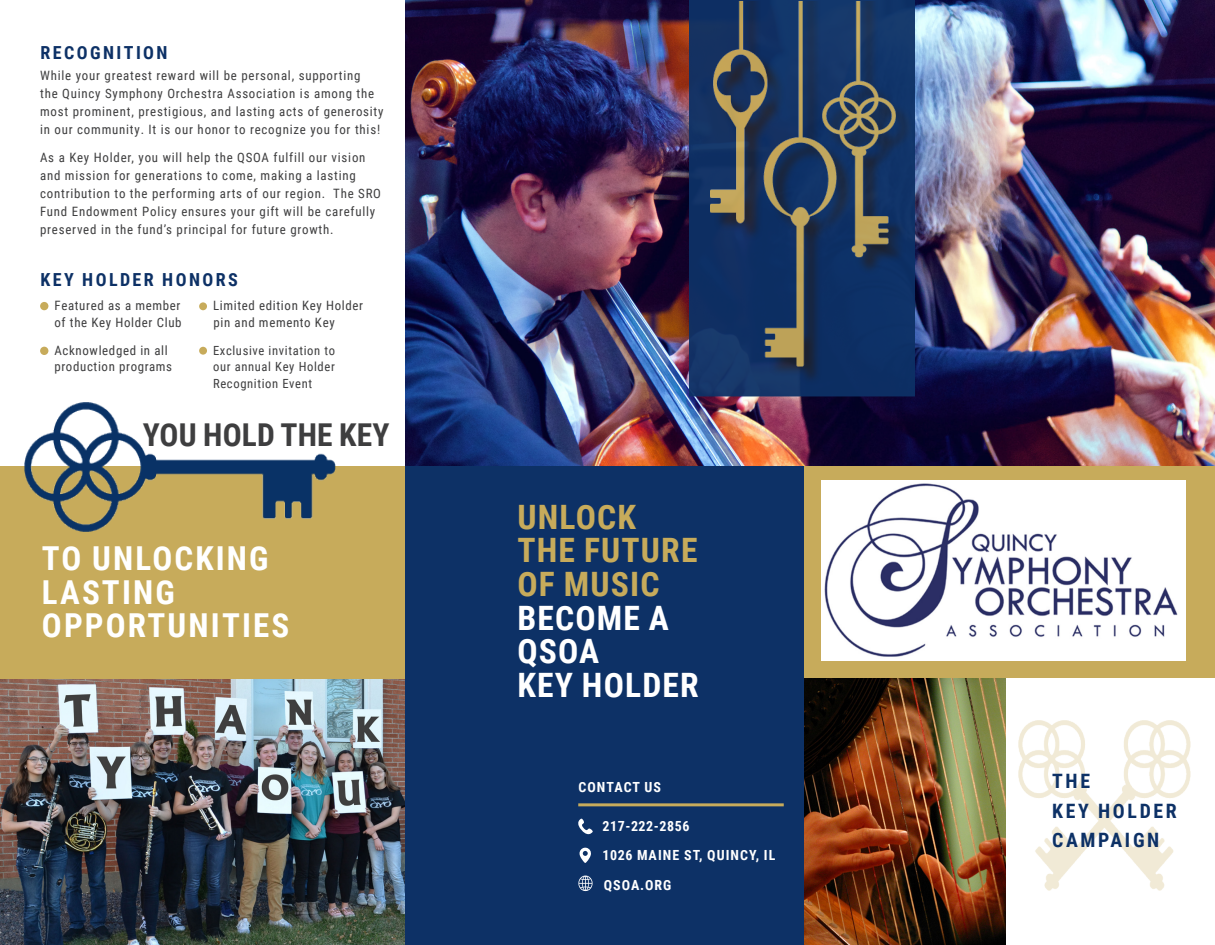
<style>
.page{position:relative;width:1215px;height:945px;background:#fff}
.page>*{position:absolute;margin:0;border:0;box-sizing:border-box;transform-origin:0 0}
.t1{font:700 33.6px/33.6px "Roboto Condensed";letter-spacing:.035em;color:#c7ab5b}
.t2{font:700 33.6px/33.6px "Roboto Condensed";letter-spacing:.035em;color:#fff}
.t3{font:700 33px "Roboto Condensed";letter-spacing:.065em;color:#fff}
.t4{font:700 31.5px "Roboto Condensed";letter-spacing:.005em;color:#3e3e3f}
.Sub_Title{font:700 19.8px "Roboto Condensed";letter-spacing:.135em;color:#0d3166}
.Heading{font:700 18px "Roboto Condensed";letter-spacing:.135em;color:#0d3166}
.Contact_Info{font:700 13.95px "Roboto Condensed";letter-spacing:.075em;color:#fff}
.Contact_Info-2{font:700 13.95px "Roboto Condensed";letter-spacing:.04em;color:#fff}
.Contact_Head{font:700 13.95px "Roboto Condensed";letter-spacing:.075em;color:#fff}
.Paragraph{font:12.9px/18px "Roboto Condensed";letter-spacing:.06em;color:#3e3e3f}
.List_Text{font:12.9px/16.5px "Roboto Condensed";letter-spacing:.05em;color:#3e3e3f}
.List_Text-2{font:12.6px/16.5px "Roboto Condensed";letter-spacing:.05em;color:#3e3e3f;text-align:justify}
</style>
<div class="page">
<img style="left:1018px;top:720px;width:173px;height:170px">
<img style="left:0;top:679px;width:405px;height:266px">
<img style="left:803px;top:678px;width:203px;height:267px">
<img style="left:405px;top:0;width:809px;height:466px">
<div style="left:0;top:466px;width:405px;height:212px;background:#c7ab5b"></div>
<div style="left:803px;top:466px;width:412px;height:212px;background:#c7ab5b"></div>
<img style="left:822px;top:480px;width:363px;height:181px">
<div style="left:690px;top:0;width:224px;height:396px;background:#0d3166"></div>
<div style="left:713px;top:0;width:200px;height:385px;background:#231f20;opacity:.75"></div>
<img style="left:710px;top:3px;width:185px;height:364px">
<div style="left:689px;top:0;width:226px;height:396px;border:2px solid #0d3166"></div>
<div style="left:405px;top:466px;width:398px;height:479px;background:#0d3166"></div>
<img style="left:25px;top:403px;width:310px;height:129px">
<div style="left:40px;top:302px;width:8px;height:8px;background:#c7ab5b;border-radius:50%"></div>
<div style="left:40px;top:347px;width:8px;height:8px;background:#c7ab5b;border-radius:50%"></div>
<div style="left:199px;top:302px;width:8px;height:8px;background:#c7ab5b;border-radius:50%"></div>
<div style="left:199px;top:347px;width:8px;height:8px;background:#c7ab5b;border-radius:50%"></div>
<hr style="left:578px;top:803px;width:206px;height:3px;background:#c7ab5b">
<svg style="left:578px;top:818px;width:15px;height:16px"></svg>
<svg style="left:580px;top:848px;width:11px;height:15px"></svg>
<svg style="left:578px;top:876px;width:15px;height:15px"></svg>
<p class="Heading" style="left:40px;top:40px;width:129px">RECOGNITION</p>
<p class="Paragraph" style="left:40px;top:66px;width:345px">While your greatest reward will be personal, supporting<br>the Quincy Symphony Orchestra Association is among the most prominent, prestigious, and lasting acts of generosity in our community. It is our honor to recognize you for this!</p>
<p class="Paragraph" style="left:40px;top:148px;width:342px">As a Key Holder, you will help the QSOA fulfill our vision and mission for generations to come, making a lasting contribution to the performing arts of our region. The SRO Fund Endowment Policy ensures your gift will be carefully preserved in the fund’s principal for future growth.</p>
<p class="Heading" style="left:40px;top:267px;width:199px">KEY HOLDER HONORS</p>
<p class="List_Text" style="left:55px;top:297px;width:129px">Featured as a member of the Key Holder Club</p>
<p class="List_Text" style="left:55px;top:342px;width:119px">Acknowledged in all production programs</p>
<p class="List_Text" style="left:213px;top:297px;width:152px">Limited edition Key Holder pin and memento Key</p>
<p class="List_Text-2" style="left:213px;top:341px;width:123px">Exclusive invitation to our annual Key Holder Recognition Event</p>
<p class="t4" style="left:143px;top:413px;width:248px">YOU HOLD THE KEY</p>
<p class="t3" style="left:42px;top:535px;width:228px">TO UNLOCKING</p>
<p class="t3" style="left:42px;top:569px;width:134px">LASTING</p>
<p class="t3" style="left:42px;top:602px;width:249px">OPPORTUNITIES</p>
<p class="t1" style="left:517px;top:499px;width:182px">UNLOCK<br>THE FUTURE<br>OF MUSIC</p>
<p class="t2" style="left:517px;top:600px;width:183px">BECOME A<br>QSOA<br>KEY HOLDER</p>
<p class="Contact_Head" style="left:579px;top:777px;width:84px">CONTACT US</p>
<p class="Contact_Info-2" style="left:603px;top:817px;width:88px">217-222-2856</p>
<p class="Contact_Info" style="left:603px;top:846px;width:174px">1026 MAINE ST, QUINCY, IL</p>
<p class="Contact_Info" style="left:604px;top:875px;width:69px">QSOA.ORG</p>
<p class="Sub_Title" style="left:1052px;top:767px;width:39px">THE</p>
<p class="Sub_Title" style="left:1052px;top:797px;width:126px">KEY HOLDER</p>
<p class="Sub_Title" style="left:1052px;top:826px;width:109px">CAMPAIGN</p>
</div>
